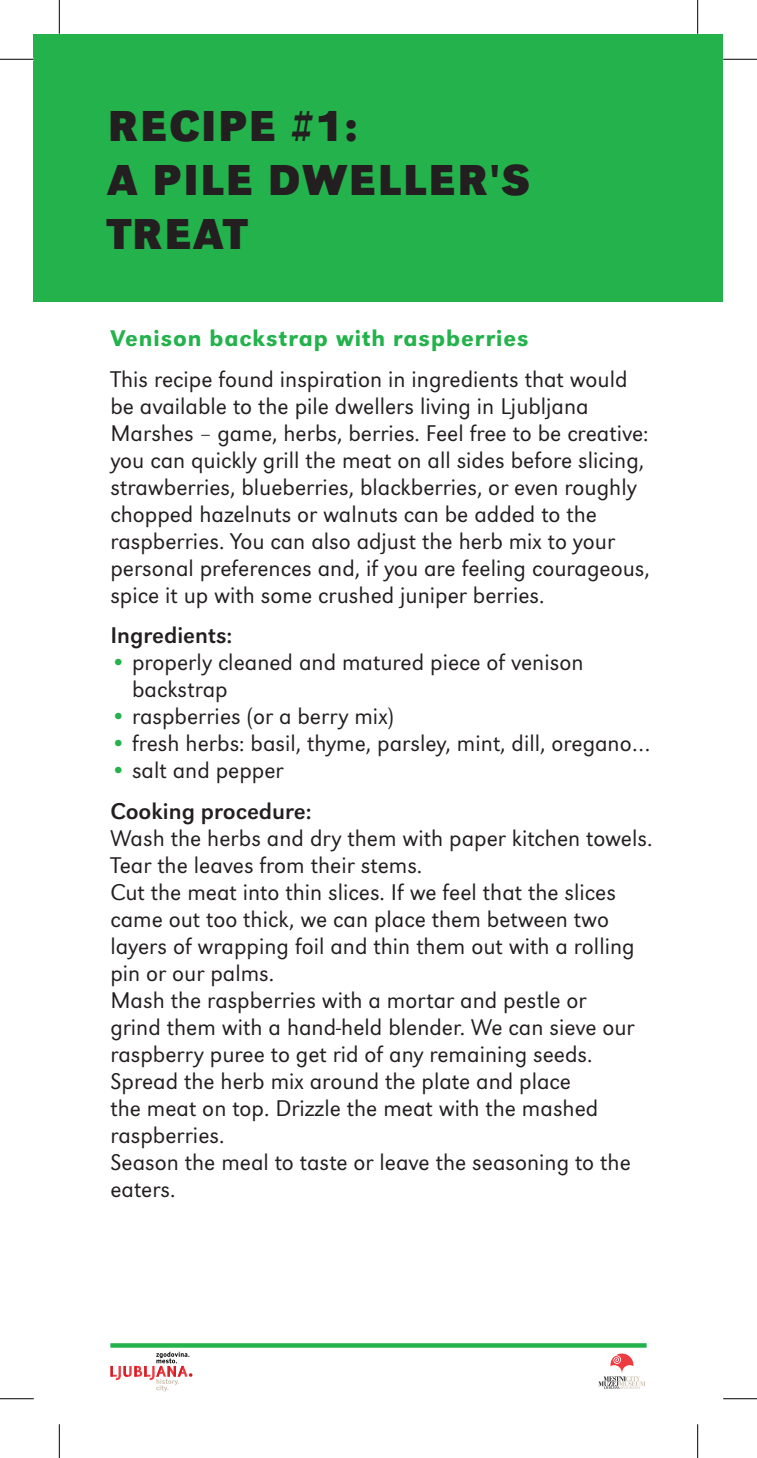
<style>
.page{position:relative;width:757px;height:1458px;background:#fff}
.page>*{position:absolute;margin:0;border:0;box-sizing:border-box;transform-origin:0 0}
.t1{font:700 45px "URW Grotesk TEE";color:#231f20}
.t2{font:23.62px/27px "URW Grotesk TEE Ligh";color:#231f20}
.t3{font:500 23.62px "URW Grotesk TEE";letter-spacing:.04em;color:#23b24b}
.t4{font:23.62px "URW Grotesk TEE";color:#231f20}
.s1{color:#23b24b}
.s2{color:#fff}
</style>
<div class="page">
<div style="left:34px;top:34px;width:689px;height:268px;background:#23b24b"></div>
<div style="left:110px;top:1343px;width:536px;height:5px;background:#23b24b"></div>
<svg style="left:598px;top:1353px;width:47px;height:36px"></svg>
<svg style="left:110px;top:1352px;width:82px;height:40px"></svg>
<hr style="left:0;top:59px;width:34px;height:1px;background:#000">
<hr style="left:723px;top:59px;width:33px;height:1px;background:#000">
<hr style="left:0;top:1398px;width:34px;height:1px;background:#000">
<hr style="left:723px;top:1398px;width:33px;height:1px;background:#000">
<hr style="left:59px;top:0;width:1px;height:34px;background:#000">
<hr style="left:59px;top:1424px;width:1px;height:34px;background:#000">
<hr style="left:697px;top:0;width:1px;height:34px;background:#000">
<hr style="left:697px;top:1424px;width:1px;height:34px;background:#000">
<h1 class="t1" style="left:108px;top:99px;width:60px">RECIPE</h1>
<h1 class="t1" style="left:291px;top:99px;width:68px">#1:</h1>
<h1 class="t1" style="left:108px;top:153px;width:70px">A PILE</h1>
<h1 class="t1" style="left:268px;top:153px;width:109px">DWELLER</h1>
<h1 class="t1" style="left:489px;top:153px;width:40px">'S</h1>
<h1 class="t1" style="left:108px;top:207px;width:30px">TREAT</h1>
<p class="t3" style="left:110px;top:324px;width:419px">Venison backstrap with raspberries</p>
<p class="t2" style="left:110px;top:365px;width:540px">This recipe found inspiration in ingredients that would be available to the pile dwellers living in Ljubljana Marshes – game, herbs, berries. Feel free to be creative: you can quickly grill the meat on all sides before slicing, strawberries, blueberries, blackberries, or even roughly chopped hazelnuts or walnuts can be added to the raspberries. You can also adjust the herb mix to your personal preferences and, if you are feeling courageous, spice it up with some crushed juniper berries.</p>
<p class="t4" style="left:110px;top:622px;width:124px">Ingredients:</p>
<p class="t2" style="left:110px;top:649px;width:474px"><span class="s1">•</span> properly cleaned and matured piece of venison</p>
<p class="t2" style="left:110px;top:676px;width:119px"><span class="s2">•</span> backstrap</p>
<p class="t2" style="left:110px;top:703px;width:285px"><span class="s1">•</span> raspberries (or a berry mix)</p>
<p class="t2" style="left:110px;top:730px;width:541px"><span class="s1">•</span> fresh herbs: basil, thyme, parsley, mint, dill, oregano…</p>
<p class="t2" style="left:110px;top:757px;width:175px"><span class="s1">•</span> salt and pepper</p>
<p class="t4" style="left:110px;top:797px;width:203px">Cooking procedure:</p>
<p class="t2" style="left:110px;top:824px;width:543px">Wash the herbs and dry them with paper kitchen towels.<br>Tear the leaves from their stems.<br>Cut the meat into thin slices. If we feel that the slices came out too thick, we can place them between two layers of wrapping foil and thin them out with a rolling pin or our palms.<br>Mash the raspberries with a mortar and pestle or<br>grind them with a hand-held blender. We can sieve our raspberry puree to get rid of any remaining seeds.<br>Spread the herb mix around the plate and place<br>the meat on top. Drizzle the meat with the mashed raspberries.<br>Season the meal to taste or leave the seasoning to the eaters.</p>
</div>
